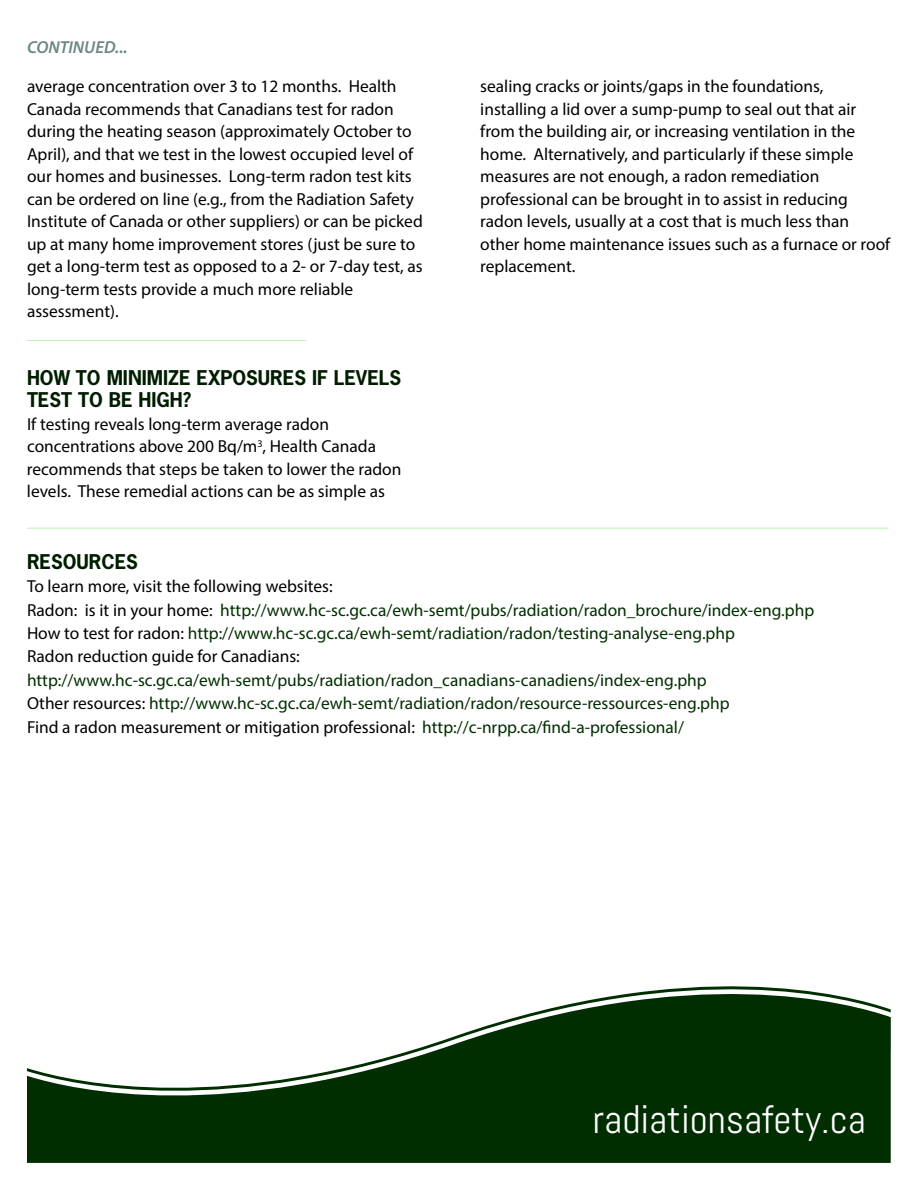
<style>
.page{position:relative;width:918px;height:1188px;background:#fff}
.page>*{position:absolute;margin:0;border:0;box-sizing:border-box;transform-origin:0 0}
.t1{font:39.75px "Abel";color:#fff}
.t2{font:700 19.05px/22.5px "News Gothic";color:#001d00}
.t3{font:17.4px/22.5px "Myriad Pro";color:#000}
.t4{font:17.4px/23.4px "Myriad Pro";color:#002e00}
.t5{font:italic 600 17.4px "Myriad Pro";color:#6e8585}
.s1{color:#000}
</style>
<div class="page">
<div style="left:27px;top:1119px;width:864px;height:44px;background:#002e00"></div>
<svg style="left:27px;top:986px;width:864px;height:133px;fill:#002e00"></svg>
<hr style="left:27px;top:340px;width:279px;height:1px;background:#7ae363">
<hr style="left:27px;top:528px;width:862px;height:1px;background:#7ae363">
<p class="t5" style="left:27px;top:37px;width:102px">CONTINUED...</p>
<p class="t3" style="left:27px;top:77px;width:397px">average concentration over 3 to 12 months. Health Canada recommends that Canadians test for radon during the heating season (approximately October to April), and that we test in the lowest occupied level of our homes and businesses. Long-term radon test kits can be ordered on line (e.g., from the Radiation Safety Institute of Canada or other suppliers) or can be picked up at many home improvement stores (just be sure to get a long-term test as opposed to a 2- or 7-day test, as long-term tests provide a much more reliable assessment).</p>
<p class="t2" style="left:27px;top:367px;width:376px">HOW TO MINIMIZE EXPOSURES IF LEVELS<br>TEST TO BE HIGH?</p>
<p class="t3" style="left:27px;top:414px;width:376px">If testing reveals long-term average radon concentrations above 200 Bq/m<sup>3</sup>, Health Canada recommends that steps be taken to lower the radon levels. These remedial actions can be as simple as</p>
<p class="t3" style="left:480px;top:77px;width:412px">sealing cracks or joints/gaps in the foundations, installing a lid over a sump-pump to seal out that air from the building air, or increasing ventilation in the home. Alternatively, and particularly if these simple measures are not enough, a radon remediation professional can be brought in to assist in reducing radon levels, usually at a cost that is much less than other home maintenance issues such as a furnace or roof replacement.</p>
<p class="t2" style="left:27px;top:551px;width:113px">RESOURCES</p>
<p class="t4" style="left:27px;top:576px;width:789px"><span class="s1">To learn more, visit the following websites:<br>Radon: is it in your home:</span> http://www.hc-sc.gc.ca/ewh-semt/pubs/radiation/radon_brochure/index-eng.php <span class="s1">How to test for radon:</span> http://www.hc-sc.gc.ca/ewh-semt/radiation/radon/testing-analyse-eng.php<br><span class="s1">Radon reduction guide for Canadians:</span></p>
<p class="t4" style="left:27px;top:670px;width:704px">http://www.hc-sc.gc.ca/ewh-semt/pubs/radiation/radon_canadians-canadiens/index-eng.php<br><span class="s1">Other resources:</span> http://www.hc-sc.gc.ca/ewh-semt/radiation/radon/resource-ressources-eng.php<br><span class="s1">Find a radon measurement or mitigation professional:</span> http://c-nrpp.ca/find-a-professional/</p>
<h1 class="t1" style="left:593px;top:1105px;width:274px">radiationsafety.ca</h1>
</div>
